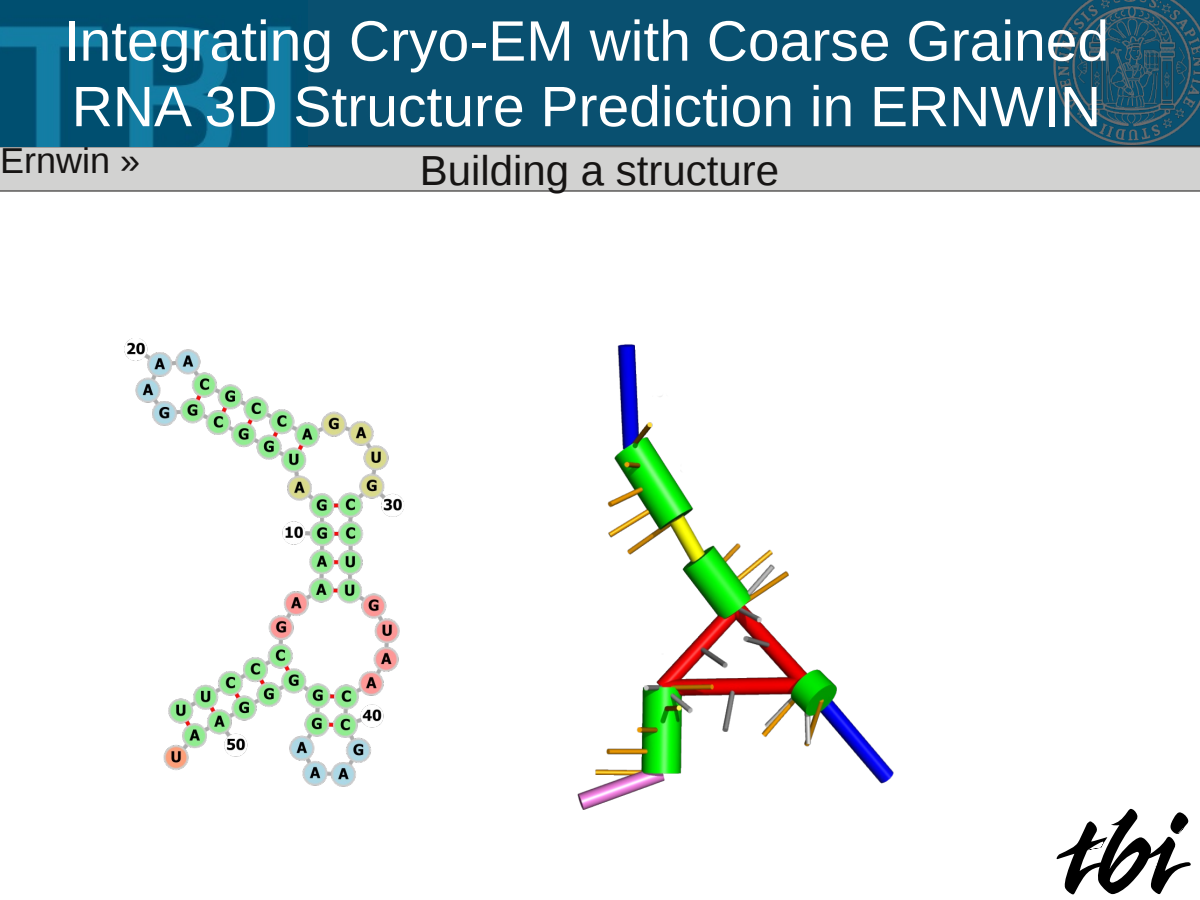
<style>
.page{position:relative;width:1200px;height:900px;background:#fff}
.page>*{position:absolute;margin:0;border:0;box-sizing:border-box;transform-origin:0 0}
.t1{font:57px/65.6px "Liberation Sans";color:#fff}
.t2{font:42px "Liberation Sans";color:#161413}
.t3{font:36px "Liberation Sans";color:#161413}
</style>
<div class="page">
<img style="left:124px;top:338px;width:770px;height:472px">
<svg style="left:1056px;top:809px;width:135px;height:85px"></svg>
<div style="left:308px;top:0;width:744px;height:146px;background:#095070"></div>
<div style="left:0;top:146px;width:1200px;height:45px;background:#d2d2d1"></div>
<img style="left:1052px;top:0;width:148px;height:147px">
<img style="left:0;top:0;width:308px;height:146px">
<p class="t1" style="left:64px;top:8px;width:1047px">Integrating Cryo-EM with Coarse Grained<br>RNA 3D Structure Prediction in ERNWIN</p>
<p class="t3" style="left:0;top:140px;width:142px">Ernwin »</p>
<p class="t2" style="left:420px;top:147px;width:361px">Building a structure</p>
</div>
